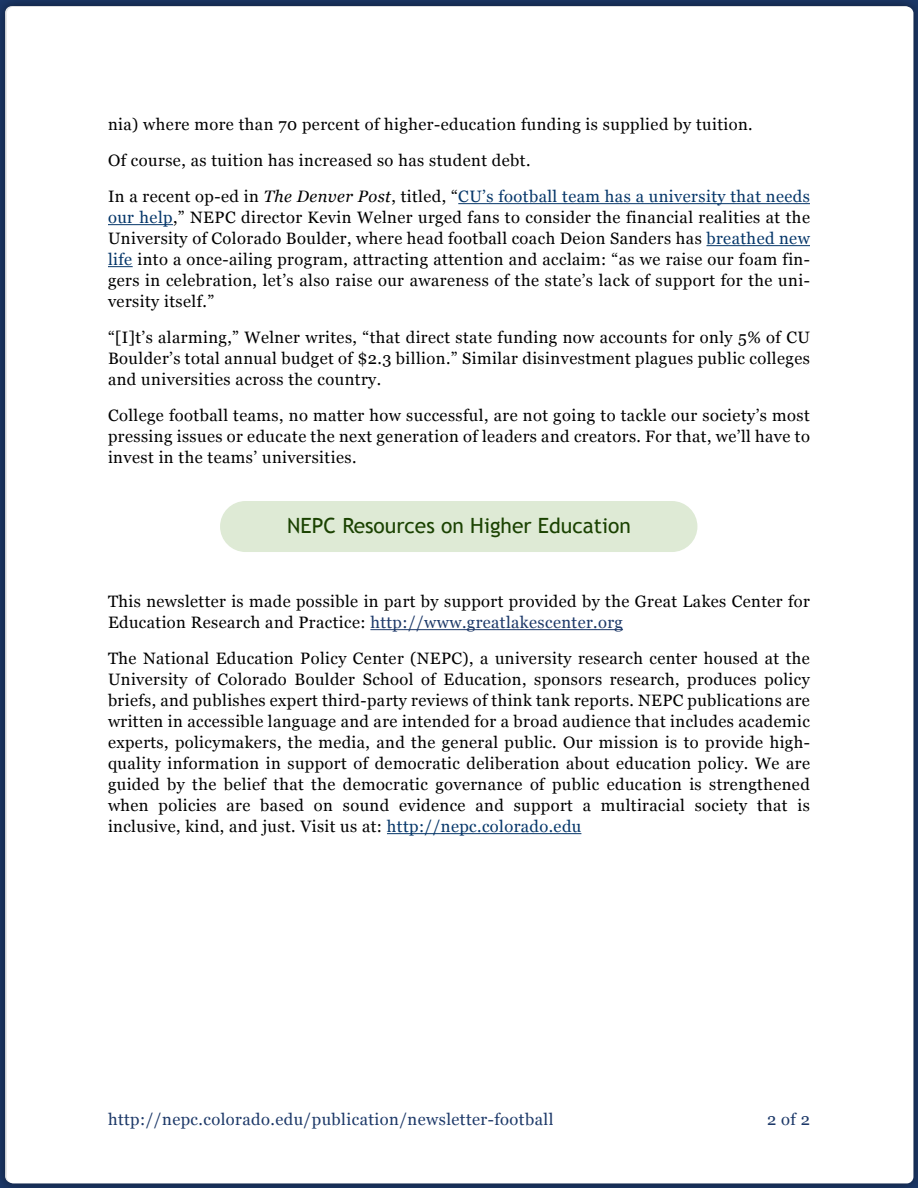
<style>
.page{position:relative;width:918px;height:1188px;background:#fff}
.page>*{position:absolute;margin:0;border:0;box-sizing:border-box;transform-origin:0 0}
.t1{font:21px "Trebuchet MS";color:#1a4201}
.t2{font:16.5px/21px "Georgia";letter-spacing:.025em;color:#000;text-align:justify}
.t3{font:16.5px "Georgia";letter-spacing:.025em;color:#1c3868}
.s1{font-style:italic}
.s2{color:#053669}
.s3{color:#1c3868}
</style>
<div class="page">
<div style="left:0;top:0;width:918px;height:1188px;background:#000;opacity:.25"></div>
<div style="left:7px;top:7px;width:906px;height:1176px;background:#fff;border-radius:7px"></div>
<hr style="left:458px;top:203px;width:352px;height:1px;background:#053669">
<hr style="left:108px;top:224px;width:65px;height:1px;background:#053669">
<hr style="left:706px;top:245px;width:104px;height:1px;background:#053669">
<svg style="left:108px;top:266px;width:25px;height:1px"></svg>
<hr style="left:370px;top:629px;width:253px;height:1px;background:#1c3868">
<hr style="left:387px;top:833px;width:194px;height:1px;background:#053669">
<div style="left:220px;top:501px;width:477px;height:51px;background:#deead5;border-radius:26px"></div>
<p class="t2" style="left:108px;top:106px;width:703px;line-height:36px;text-align:left">nia) where more than 70 percent of higher-education funding is supplied by tuition.<br>Of course, as tuition has increased so has student debt.<br>In a recent op-ed in <span class="s1">The Denver Post</span>, titled, “<span class="s2">CU’s football team has a university that needs</span></p>
<p class="t2" style="left:108px;top:206px;width:703px"><span class="s2">our help</span>,” NEPC director Kevin Welner urged fans to consider the financial realities at the University of Colorado Boulder, where head football coach Deion Sanders has <span class="s2">breathed new life</span> into a once-ailing program, attracting attention and acclaim: “as we raise our foam fin&shy;gers in celebration, let’s also raise our awareness of the state’s lack of support for the uni&shy;versity itself.”</p>
<p class="t2" style="left:108px;top:326px;width:703px">“[I]t’s alarming,” Welner writes, “that direct state funding now accounts for only 5% of CU Boulder’s total annual budget of $2.3 billion.” Similar disinvestment plagues public colleges and universities across the country.</p>
<p class="t2" style="left:108px;top:404px;width:703px">College football teams, no matter how successful, are not going to tackle our society’s most pressing issues or educate the next generation of leaders and creators. For that, we’ll have to invest in the teams’ universities.</p>
<p class="t1" style="left:287px;top:514px;width:345px">NEPC Resources on Higher Education</p>
<p class="t2" style="left:108px;top:590px;width:703px">This newsletter is made possible in part by support provided by the Great Lakes Center for<br>Education Research and Practice: <span class="s3">http://www.greatlakescenter.org</span></p>
<p class="t2" style="left:108px;top:647px;width:704px">The National Education Policy Center (NEPC), a university research center housed at the University of Colorado Boulder School of Education, sponsors research, produces policy briefs, and publishes expert third-party reviews of think tank reports. NEPC publications are written in accessible language and are intended for a broad audience that includes academic experts, policymakers, the media, and the general public. Our mission is to provide high&shy;quality information in support of democratic deliberation about education policy. We are guided by the belief that the democratic governance of public education is strengthened when policies are based on sound evidence and support a multiracial society that is inclusive, kind, and just. Visit us at: <span class="s2">http://nepc.colorado.edu</span></p>
<p class="t3" style="left:108px;top:1107px;width:447px">http://nepc.colorado.edu/publication/newsletter-football</p>
<p class="t3" style="left:767px;top:1107px;width:44px">2 of 2</p>
</div>
